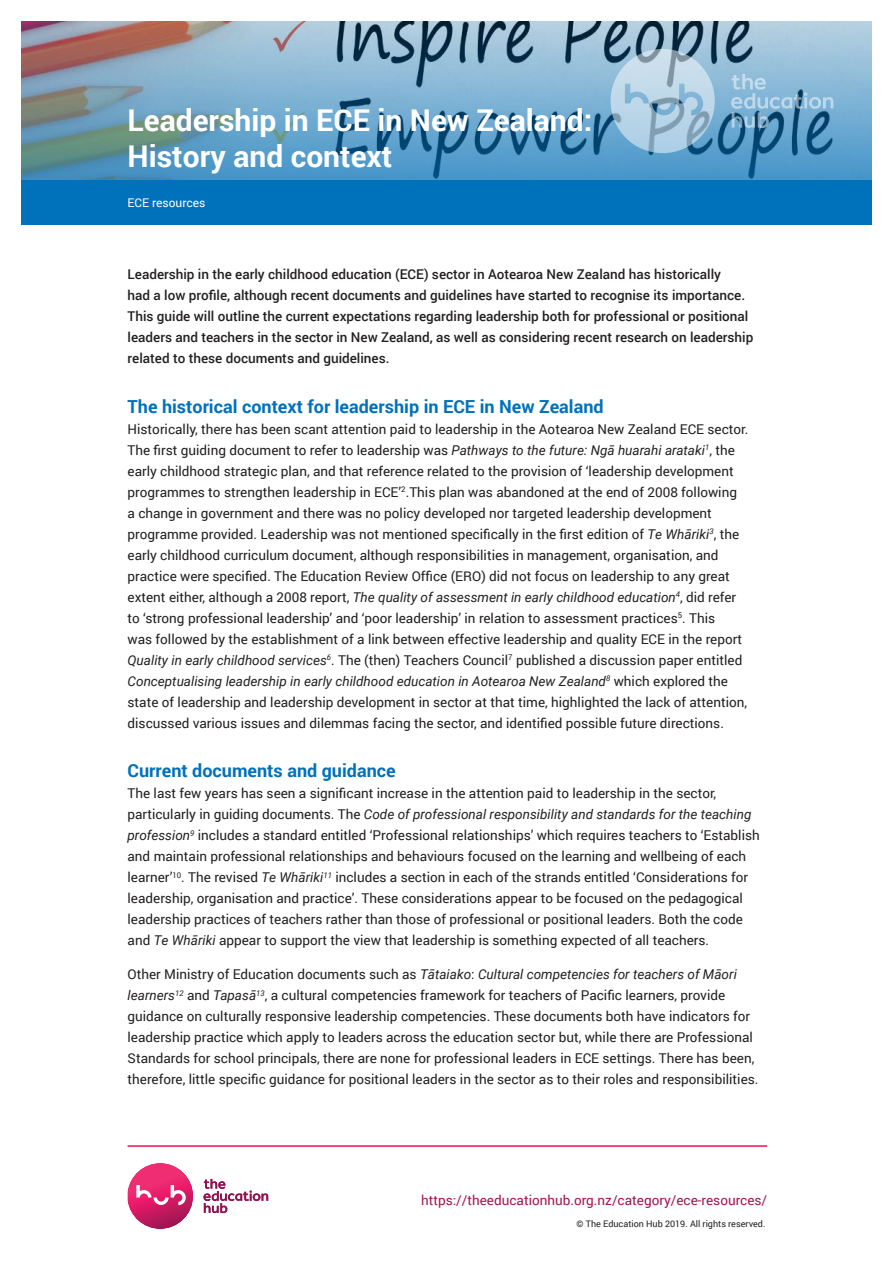
<style>
.page{position:relative;width:893px;height:1263px;background:#fff}
.page>*{position:absolute;margin:0;border:0;box-sizing:border-box;transform-origin:0 0}
.t1{font:700 30px/36px "Roboto";color:#fff}
.t2{font:700 18px "Roboto";color:#0071bb}
.t3{font:13.5px/21px "Roboto";color:#221f1f}
.t4{font:500 13.5px/21px "Roboto";color:#221f1f}
.t5{font:13.5px "Roboto";color:#a11651}
.t6{font:12px "Roboto";color:#fff}
.t7{font:9px "Roboto";color:#221f1f}
.s1{font-style:italic}
</style>
<div class="page">
<img style="left:128px;top:1163px;width:65px;height:66px">
<hr style="left:128px;top:1145px;width:639px;height:2px;background:#ed135a">
<svg style="left:21px;top:21px;width:851px;height:159px;background:#719dba"></svg>
<div style="left:21px;top:180px;width:851px;height:44px;background:#0071bb"></div>
<svg style="left:611px;top:49px;width:104px;height:104px;background:#9ec0d6"></svg>
<svg style="left:731px;top:74px;width:102px;height:54px;background:#7dadcc"></svg>
<svg style="left:136px;top:1185px;width:50px;height:20px"></svg>
<svg style="left:204px;top:1179px;width:64px;height:34px"></svg>
<h1 class="t1" style="left:128px;top:104px;width:466px">Leadership in ECE in New Zealand:<br>History and context</h1>
<p class="t6" style="left:128px;top:198px;width:79px">ECE resources</p>
<p class="t4" style="left:128px;top:265px;width:627px">Leadership in the early childhood education (ECE) sector in Aotearoa New Zealand has historically<br>had a low profile, although recent documents and guidelines have started to recognise its importance.<br>This guide will outline the current expectations regarding leadership both for professional or positional leaders and teachers in the sector in New Zealand, as well as considering recent research on leadership related to these documents and guidelines.</p>
<h2 class="t2" style="left:128px;top:399px;width:478px">The historical context for leadership in ECE in New Zealand</h2>
<p class="t3" style="left:128px;top:419px;width:622px">Historically, there has been scant attention paid to leadership in the Aotearoa New Zealand ECE sector.<br>The first guiding document to refer to leadership was <span class="s1">Pathways to the future: Ngā huarahi arataki</span><sup>1</sup>, the early childhood strategic plan, and that reference related to the provision of ‘leadership development programmes to strengthen leadership in ECE’<sup>2</sup>.This plan was abandoned at the end of 2008 following<br>a change in government and there was no policy developed nor targeted leadership development programme provided. Leadership was not mentioned specifically in the first edition of <span class="s1">Te Whāriki</span><sup>3</sup>, the early childhood curriculum document, although responsibilities in management, organisation, and practice were specified. The Education Review Office (ERO) did not focus on leadership to any great extent either, although a 2008 report, <span class="s1">The quality of assessment in early childhood education</span><sup>4</sup>, did refer to ‘strong professional leadership’ and ‘poor leadership’ in relation to assessment practices<sup>5</sup>. This<br>was followed by the establishment of a link between effective leadership and quality ECE in the report <span class="s1">Quality in early childhood services</span><sup>6</sup>. The (then) Teachers Council<sup>7</sup> published a discussion paper entitled <span class="s1">Conceptualising leadership in early childhood education in Aotearoa New Zealand</span><sup>8</sup> which explored the state of leadership and leadership development in sector at that time, highlighted the lack of attention, discussed various issues and dilemmas facing the sector, and identified possible future directions.</p>
<h2 class="t2" style="left:128px;top:763px;width:270px">Current documents and guidance</h2>
<p class="t3" style="left:128px;top:782px;width:634px">The last few years has seen a significant increase in the attention paid to leadership in the sector, particularly in guiding documents. The <span class="s1">Code of professional responsibility and standards for the teaching profession</span><sup>9</sup> includes a standard entitled ‘Professional relationships’ which requires teachers to ‘Establish and maintain professional relationships and behaviours focused on the learning and wellbeing of each learner’<sup>10</sup>. The revised <span class="s1">Te Whāriki</span><sup>11</sup> includes a section in each of the strands entitled ‘Considerations for leadership, organisation and practice’. These considerations appear to be focused on the pedagogical leadership practices of teachers rather than those of professional or positional leaders. Both the code and <span class="s1">Te Whāriki</span> appear to support the view that leadership is something expected of all teachers.</p>
<p class="t3" style="left:128px;top:963px;width:632px">Other Ministry of Education documents such as <span class="s1">Tātaiako</span>: <span class="s1">Cultural competencies for teachers of Māori learners</span><sup>12</sup> and <span class="s1">Tapasā</span><sup>13</sup>, a cultural competencies framework for teachers of Pacific learners, provide guidance on culturally responsive leadership competencies. These documents both have indicators for leadership practice which apply to leaders across the education sector but, while there are Professional Standards for school principals, there are none for professional leaders in ECE settings. There has been, therefore, little specific guidance for positional leaders in the sector as to their roles and responsibilities.</p>
<p class="t5" style="left:421px;top:1194px;width:348px">https://theeducationhub.org.nz/category/ece-resources/</p>
<p class="t7" style="left:577px;top:1220px;width:190px">© The Education Hub 2019. All rights reserved.</p>
</div>
